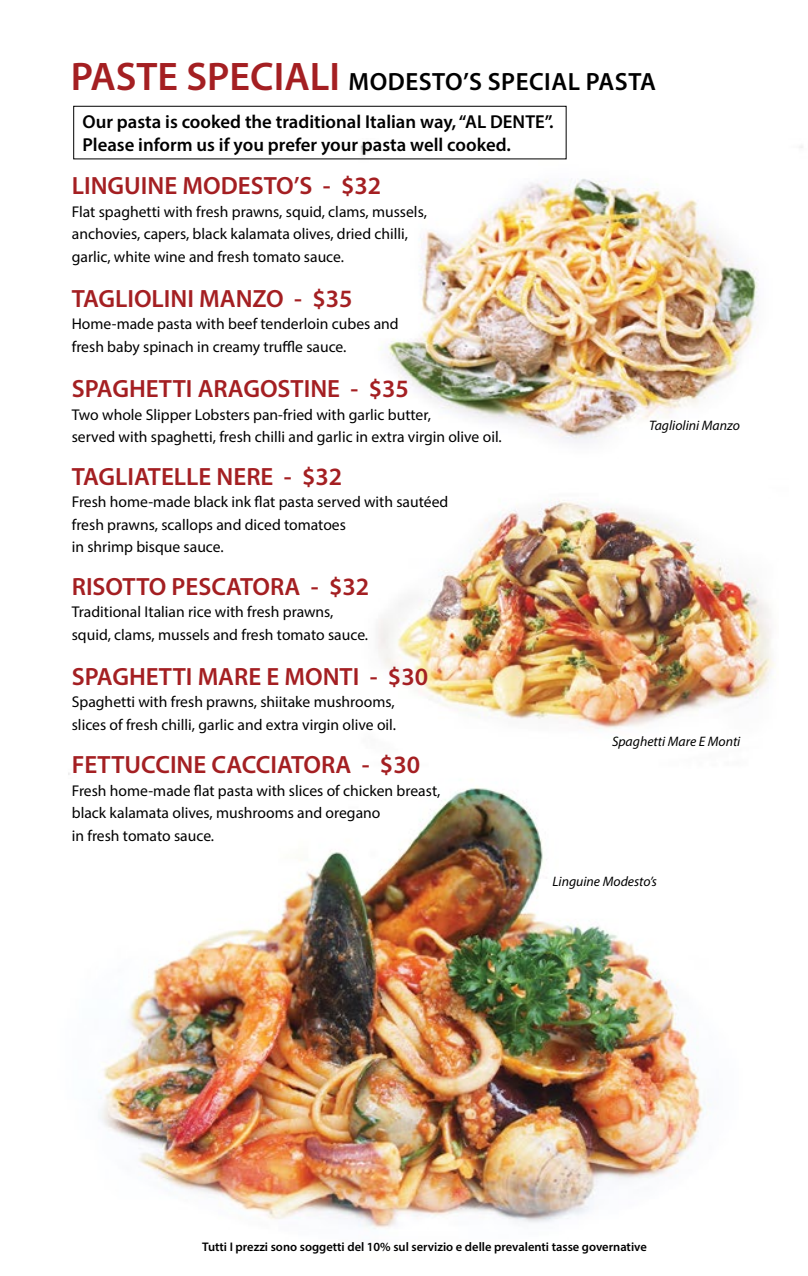
<style>
.page{position:relative;width:808px;height:1276px;background:#fff}
.page>*{position:absolute;margin:0;border:0;box-sizing:border-box;transform-origin:0 0}
.t1{font:600 25px "Myriad Pro";color:#a41f22}
.t2{font:600 25px "Myriad Pro";letter-spacing:.02em;color:#000}
.t3{font:600 18.75px/22.5px "Myriad Pro";color:#000}
.t4{font:15.62px/22.5px "Myriad Pro";color:#000}
.t5{font:italic 13.75px "Myriad Pro";color:#000}
.t6{font:600 12.5px "Myriad Pro";color:#000}
.s1{font-size:40px;color:#a41f22}
</style>
<div class="page">
<img style="left:68px;top:105px;width:735px;height:1124px">
<div style="left:73px;top:106px;width:493px;height:53px;border:1px solid #000"></div>
<h1 class="t2" style="left:71px;top:66px;width:587px"><span class="s1">PASTE SPECIALI</span> MODESTO’S SPECIAL PASTA</h1>
<p class="t3" style="left:82px;top:110px;width:473px">Our pasta is cooked the traditional Italian way, “AL DENTE”.<br>Please inform us if you prefer your pasta well cooked.</p>
<h1 class="t1" style="left:72px;top:170px;width:311px">LINGUINE MODESTO’S - $32</h1>
<p class="t4" style="left:72px;top:200px;width:357px">Flat spaghetti with fresh prawns, squid, clams, mussels, anchovies, capers, black kalamata olives, dried chilli, garlic, white wine and fresh tomato sauce.</p>
<h1 class="t1" style="left:72px;top:283px;width:282px">TAGLIOLINI MANZO - $35</h1>
<p class="t4" style="left:72px;top:313px;width:328px">Home-made pasta with beef tenderloin cubes and fresh baby spinach in creamy truffle sauce.</p>
<h1 class="t1" style="left:72px;top:373px;width:339px">SPAGHETTI ARAGOSTINE - $35</h1>
<p class="t4" style="left:72px;top:403px;width:431px">Two whole Slipper Lobsters pan-fried with garlic butter,<br>served with spaghetti, fresh chilli and garlic in extra virgin olive oil.</p>
<h1 class="t1" style="left:72px;top:460px;width:272px">TAGLIATELLE NERE - $32</h1>
<p class="t4" style="left:72px;top:490px;width:378px">Fresh home-made black ink flat pasta served with sautéed fresh prawns, scallops and diced tomatoes<br>in shrimp bisque sauce.</p>
<h1 class="t1" style="left:72px;top:570px;width:299px">RISOTTO PESCATORA - $32</h1>
<p class="t4" style="left:72px;top:600px;width:298px">Traditional Italian rice with fresh prawns, squid, clams, mussels and fresh tomato sauce.</p>
<h1 class="t1" style="left:72px;top:660px;width:358px">SPAGHETTI MARE E MONTI - $30</h1>
<p class="t4" style="left:72px;top:690px;width:326px">Spaghetti with fresh prawns, shiitake mushrooms, slices of fresh chilli, garlic and extra virgin olive oil.</p>
<h1 class="t1" style="left:72px;top:749px;width:350px">FETTUCCINE CACCIATORA - $30</h1>
<p class="t4" style="left:72px;top:779px;width:370px">Fresh home-made flat pasta with slices of chicken breast, black kalamata olives, mushrooms and oregano<br>in fresh tomato sauce.</p>
<p class="t5" style="left:649px;top:417px;width:92px">Tagliolini Manzo</p>
<p class="t5" style="left:612px;top:732px;width:130px">Spaghetti Mare E Monti</p>
<p class="t5" style="left:552px;top:872px;width:106px">Linguine Modesto’s</p>
<p class="t6" style="left:202px;top:1239px;width:446px">Tutti I prezzi sono soggetti del 10% sul servizio e delle prevalenti tasse governative</p>
</div>
